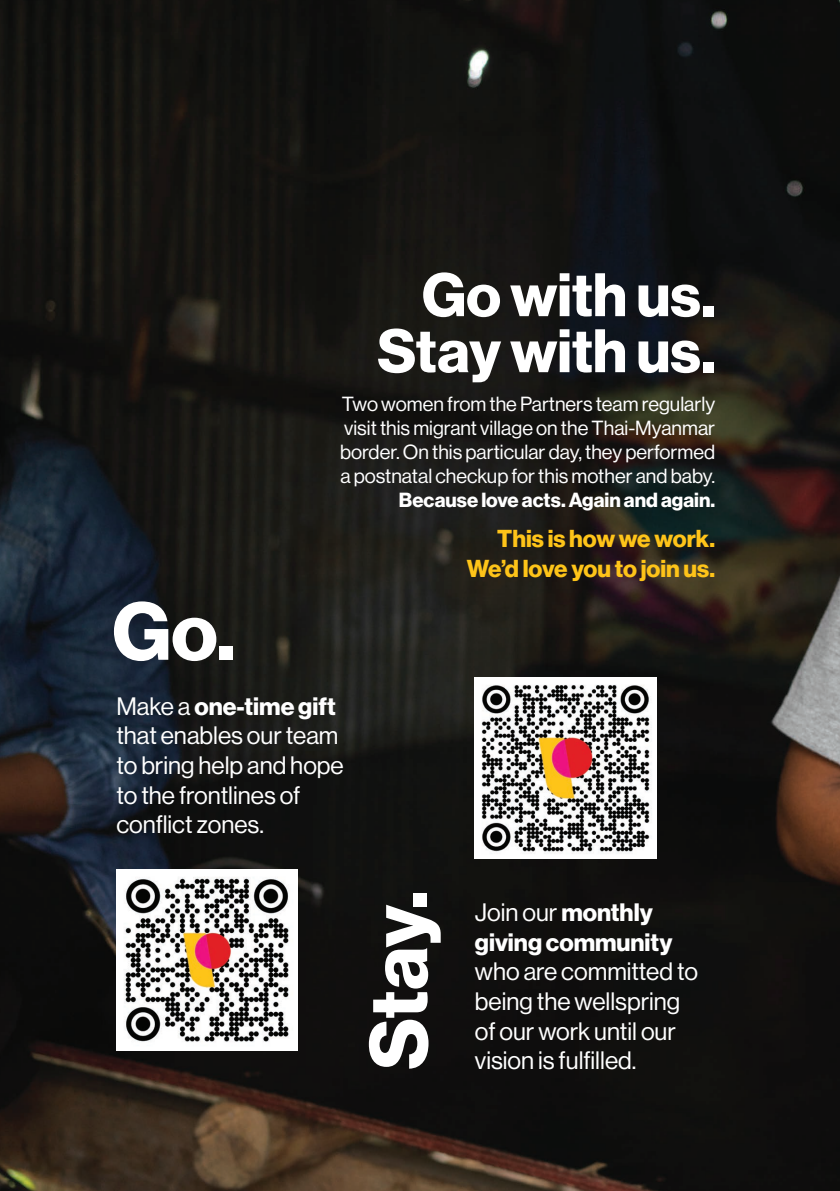
<style>
.page{position:relative;width:840px;height:1191px;background:#fff}
.page>*{position:absolute;margin:0;border:0;box-sizing:border-box;transform-origin:0 0}
.t1{font:80px "N Haas Grotesk DS Pro 75 Bd";letter-spacing:-.005em;color:#fff}
.t2{font:60px "N Haas Grotesk DS Pro 75 Bd";color:#fff}
.t3{font:24.6px/29.6px "N Haas Grotesk DS Pro 55 Rg";color:#fff}
.t4{font:24px "N Haas Grotesk DS Pro 75 Bd";color:#fec419}
.t5{font:20px/24px "N Haas Grotesk DS Pro 55 Rg";color:#fff;text-align:justify}
.t6{font:20px "N Haas Grotesk DS Pro 75 Bd";color:#fff}
.s1{font-family:"N Haas Grotesk DS Pro 75 Bd"}
</style>
<div class="page">
<img style="left:0;top:0;width:839px;height:1191px">
<img style="left:116px;top:869px;width:182px;height:181px">
<img style="left:474px;top:677px;width:182px;height:181px">
<p class="t1" style="left:112px;top:585px;width:124px">Go.</p>
<p class="t2" style="left:421px;top:260px;width:294px">Go with us.</p>
<p class="t2" style="left:377px;top:316px;width:339px">Stay with us.</p>
<p class="t5" style="left:340px;top:392px;width:376px">Two women from the Partners team regularly visit this migrant village on the Thai-Myanmar border. On this particular day, they performed a postnatal checkup for this mother and baby.</p>
<p class="t6" style="left:398px;top:488px;width:317px">Because love acts. Again and again.</p>
<p class="t4" style="left:497px;top:525px;width:219px">This is how we work.</p>
<p class="t4" style="left:466px;top:555px;width:249px">We’d love you to join us.</p>
<p class="t3" style="left:116px;top:691px;width:229px">Make a <span class="s1">one-time gift </span>that enables our team to bring help and hope to the frontlines of conflict zones.</p>
<p class="t1" style="left:352px;top:1069px;width:181px;rotate:-90deg">Stay.</p>
<p class="t3" style="left:474px;top:898px;width:224px">Join our <span class="s1">monthly giving community </span>who are committed to being the wellspring of our work until our vision is fulfilled.</p>
</div>
